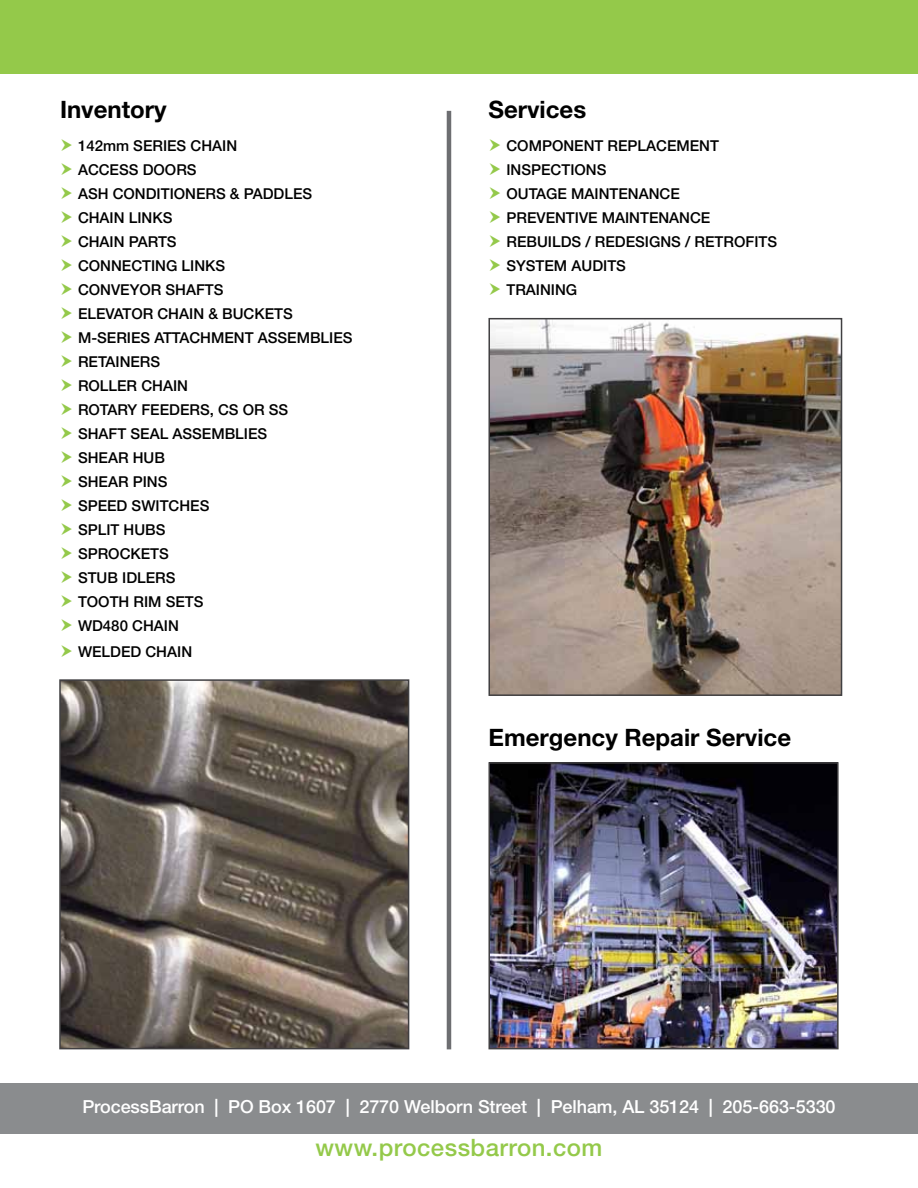
<style>
.page{position:relative;width:918px;height:1188px;background:#fff}
.page>*{position:absolute;margin:0;border:0;box-sizing:border-box;transform-origin:0 0}
.t1{font:700 24px "Helvetica Neue LT Std";color:#000}
.t2{font:500 24px "Helvetica Neue LT Std";letter-spacing:.02em;color:#94c94a}
.t3{font:500 18px "Helvetica Neue LT Std";letter-spacing:-.005em;color:#fff}
.t4{font:500 15px/24px "Helvetica Neue LT Std";color:#000}
</style>
<div class="page">
<div style="left:0;top:1083px;width:918px;height:50px;background:#8a8c8e"></div>
<div style="left:0;top:0;width:918px;height:74px;background:#94c94a"></div>
<hr style="left:447px;top:111px;width:4px;height:938px;background:#6d6e71">
<img style="left:62px;top:682px;width:344px;height:364px">
<div style="left:59px;top:679px;width:350px;height:370px;border:2px solid #414042"></div>
<img style="left:491px;top:765px;width:345px;height:281px">
<div style="left:488px;top:762px;width:351px;height:287px;border:2px solid #414042"></div>
<img style="left:491px;top:321px;width:348px;height:372px">
<div style="left:488px;top:318px;width:354px;height:378px;border:2px solid #414042"></div>
<h1 class="t1" style="left:60px;top:95px;width:108px">Inventory</h1>
<p class="t4" style="left:78px;top:134px;width:276px">142mm SERIES CHAIN<br>ACCESS DOORS<br>ASH CONDITIONERS &amp; PADDLES<br>CHAIN LINKS<br>CHAIN PARTS<br>CONNECTING LINKS<br>CONVEYOR SHAFTS<br>ELEVATOR CHAIN &amp; BUCKETS<br>M-SERIES ATTACHMENT ASSEMBLIES<br>RETAINERS<br>ROLLER CHAIN<br>ROTARY FEEDERS, CS OR SS<br>SHAFT SEAL ASSEMBLIES<br>SHEAR HUB<br>SHEAR PINS<br>SPEED SWITCHES<br>SPLIT HUBS<br>SPROCKETS<br>STUB IDLERS<br>TOOTH RIM SETS<br>WD480 CHAIN</p>
<p class="t4" style="left:78px;top:639px;width:116px">WELDED CHAIN</p>
<h1 class="t1" style="left:488px;top:95px;width:99px">Services</h1>
<p class="t4" style="left:506px;top:134px;width:272px">COMPONENT REPLACEMENT<br>INSPECTIONS<br>OUTAGE MAINTENANCE<br>PREVENTIVE MAINTENANCE<br>REBUILDS / REDESIGNS / RETROFITS<br>SYSTEM AUDITS<br>TRAINING</p>
<h1 class="t1" style="left:488px;top:723px;width:304px">Emergency Repair Service</h1>
<p class="t3" style="left:82px;top:1096px;width:755px">ProcessBarron | PO Box 1607 | 2770 Welborn Street | Pelham, AL 35124 | 205-663-5330</p>
<h1 class="t2" style="left:315px;top:1133px;width:289px">www.processbarron.com</h1>
</div>
